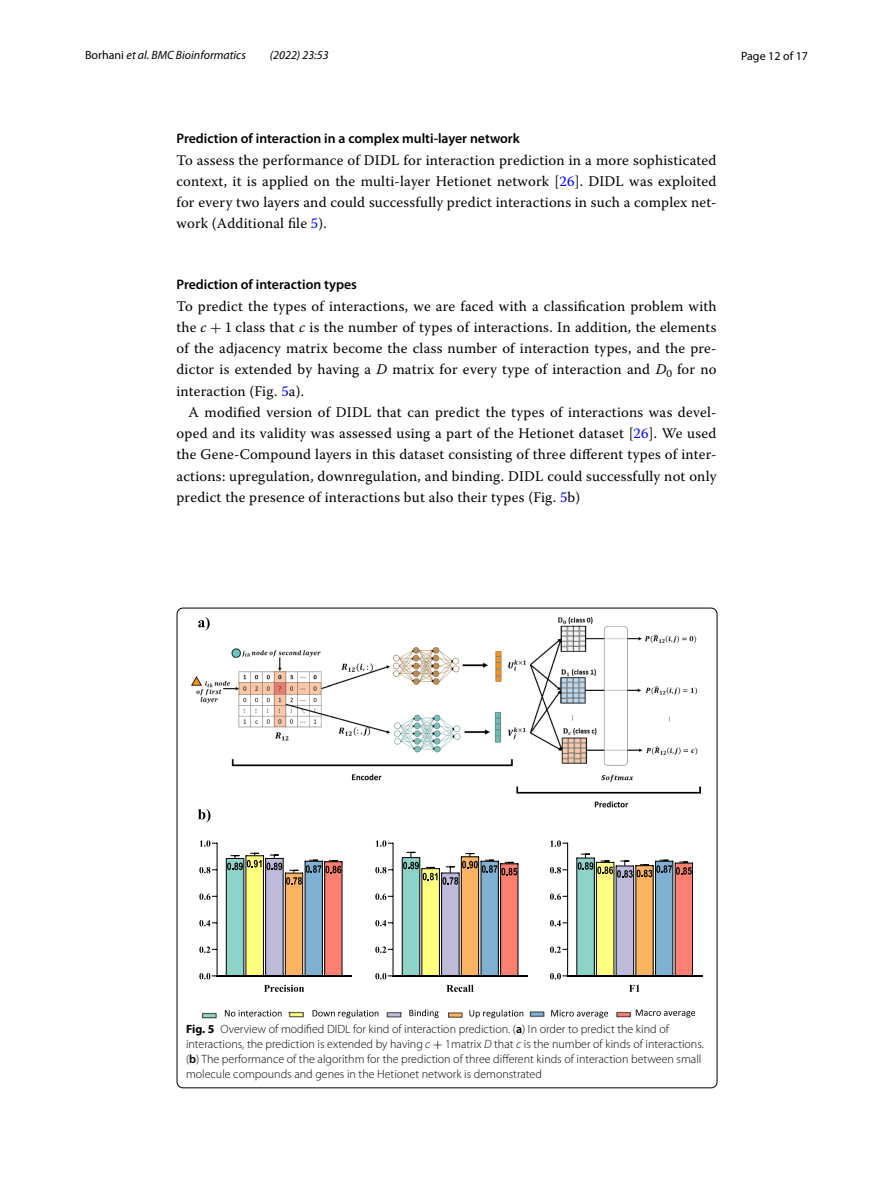
<style>
.page{position:relative;width:893px;height:1187px;background:#fff}
.page>*{position:absolute;margin:0;border:0;box-sizing:border-box;transform-origin:0 0}
.t1{font:14.7px/21.3px "Warnock Pro";letter-spacing:.015em;color:#000;text-align:justify}
.t2{font:600 13.8px "Myriad Pro";color:#000}
.t3{font:300 12px/15px "Myriad Pro";color:#000}
.t4{font:italic 12px "Myriad Pro";color:#000}
.t5{font:12px "Myriad Pro";color:#000}
.s1{font-style:normal}
.s2{color:#00f}
.s3{font-family:"Warnock Pro It 69"}
.s4{font-family:"MTSYN28"}
.s5{font-family:"Warnock Pro Regular 56"}
.s6{font-family:"Warnock Pro It 18"}
.s7{font-family:"Warnock Pro It 70"}
.s8{font-weight:700}
.s9{font-weight:600}
.s10{font-family:"Myriad Pro Light It 2";font-weight:400}
.s11{font-family:"MTSYN27";font-weight:400}
.s12{font-family:"Myriad Pro Light 3";font-weight:400}
.s13{font-family:"Myriad Pro Light It 3";font-weight:400}
</style>
<div class="page">
<img style="left:192px;top:617px;width:508px;height:401px">
<svg style="left:264px;top:984px;width:40px;height:7px"></svg>
<hr style="left:217px;top:975px;width:135px;height:1px;background:#000">
<hr style="left:217px;top:842px;width:1px;height:134px;background:#000">
<svg style="left:199px;top:972px;width:18px;height:7px"></svg>
<svg style="left:199px;top:946px;width:18px;height:6px"></svg>
<svg style="left:199px;top:919px;width:18px;height:7px"></svg>
<svg style="left:199px;top:893px;width:18px;height:6px"></svg>
<svg style="left:199px;top:866px;width:18px;height:7px"></svg>
<svg style="left:200px;top:840px;width:17px;height:6px"></svg>
<svg style="left:226px;top:852px;width:117px;height:123px;background:#b5aa92"></svg>
<svg style="left:446px;top:984px;width:28px;height:7px"></svg>
<hr style="left:392px;top:975px;width:136px;height:1px;background:#000">
<hr style="left:392px;top:842px;width:2px;height:134px;background:#000">
<svg style="left:375px;top:972px;width:18px;height:7px"></svg>
<svg style="left:375px;top:946px;width:18px;height:6px"></svg>
<svg style="left:375px;top:919px;width:18px;height:7px"></svg>
<svg style="left:375px;top:893px;width:18px;height:6px"></svg>
<svg style="left:375px;top:866px;width:18px;height:7px"></svg>
<svg style="left:376px;top:840px;width:17px;height:6px"></svg>
<svg style="left:401px;top:851px;width:118px;height:124px;background:#b8ae99"></svg>
<svg style="left:629px;top:984px;width:11px;height:7px"></svg>
<hr style="left:567px;top:975px;width:135px;height:1px;background:#000">
<hr style="left:567px;top:842px;width:1px;height:134px;background:#000">
<svg style="left:550px;top:972px;width:18px;height:7px"></svg>
<svg style="left:550px;top:946px;width:18px;height:6px"></svg>
<svg style="left:550px;top:919px;width:18px;height:7px"></svg>
<svg style="left:550px;top:893px;width:18px;height:6px"></svg>
<svg style="left:550px;top:866px;width:18px;height:7px"></svg>
<svg style="left:550px;top:840px;width:18px;height:6px"></svg>
<svg style="left:576px;top:853px;width:117px;height:122px;background:#b5ab94"></svg>
<svg style="left:198px;top:617px;width:12px;height:13px"></svg>
<svg style="left:198px;top:809px;width:12px;height:13px"></svg>
<svg style="left:409px;top:1009px;width:30px;height:8px"></svg>
<svg style="left:469px;top:1009px;width:54px;height:9px"></svg>
<svg style="left:551px;top:1009px;width:57px;height:9px"></svg>
<svg style="left:636px;top:1009px;width:59px;height:8px"></svg>
<svg style="left:225px;top:1009px;width:57px;height:7px"></svg>
<svg style="left:313px;top:1009px;width:65px;height:9px"></svg>
<p class="t4" style="left:85px;top:48px;width:162px"><span class="s1">Borhani</span> et al. BMC Bioinformatics</p>
<p class="t4" style="left:270px;top:48px;width:60px">(2022) 23:53</p>
<p class="t5" style="left:741px;top:48px;width:68px">Page 12 of 17</p>
<p class="t2" style="left:176px;top:130px;width:345px">Prediction of interaction in a complex multi‑layer network</p>
<p class="t1" style="left:176px;top:149px;width:542px">To assess the performance of DIDL for interaction prediction in a more sophisticated context, it is applied on the multi-layer Hetionet network [<span class="s2">26</span>]. DIDL was exploited for every two layers and could successfully predict interactions in such a complex net&shy;work (Additional file <span class="s2">5</span>).</p>
<p class="t2" style="left:176px;top:276px;width:182px">Prediction of interaction types</p>
<p class="t1" style="left:176px;top:295px;width:542px">To predict the types of interactions, we are faced with a classification problem with the <span class="s3">c</span> <span class="s4">+</span> <span class="s5">1</span> class that <span class="s6">c</span> is the number of types of interactions. In addition, the elements of the adjacency matrix become the class number of interaction types, and the pre&shy;dictor is extended by having a <span class="s6">D</span> matrix for every type of interaction and <span class="s7">D</span><sub>0</sub> for no interaction (Fig. <span class="s2">5</span>a).</p>
<p class="t1" style="left:176px;top:401px;width:542px;text-indent:12px">A modified version of DIDL that can predict the types of interactions was devel&shy;oped and its validity was assessed using a part of the Hetionet dataset [<span class="s2">26</span>]. We used the Gene-Compound layers in this dataset consisting of three different types of inter&shy;actions: upregulation, downregulation, and binding. DIDL could successfully not only predict the presence of interactions but also their types (Fig. <span class="s2">5</span>b)</p>
<p class="t3" style="left:186px;top:1021px;width:519px"><span class="s8">Fig. 5</span> Overview of modified DIDL for kind of interaction prediction. (<span class="s9">a</span>) In order to predict the kind of interactions, the prediction is extended by having <span class="s10">c</span> <span class="s11">+</span> <span class="s12">1</span>matrix <span class="s13">D</span> that <span class="s13">c</span> is the number of kinds of interactions. (<span class="s9">b</span>) The performance of the algorithm for the prediction of three different kinds of interaction between small molecule compounds and genes in the Hetionet network is demonstrated</p>
</div>
